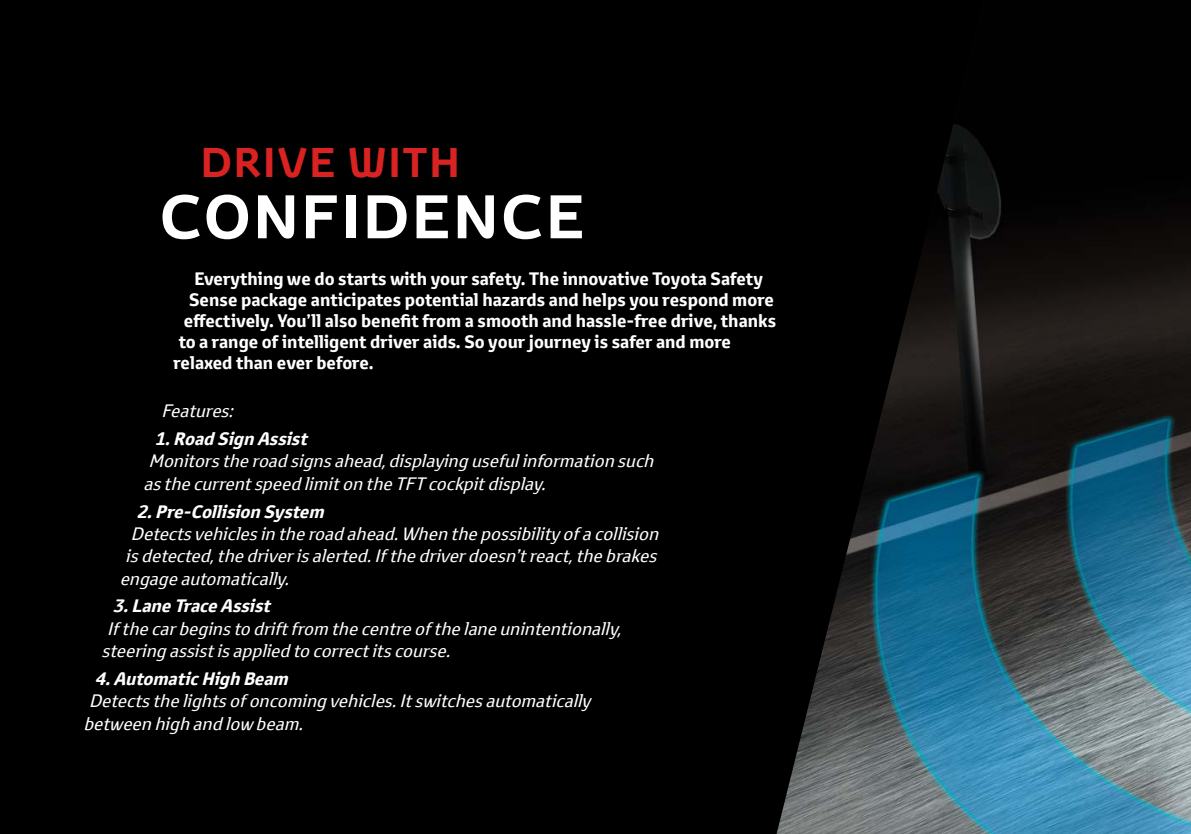
<style>
.page{position:relative;width:1191px;height:834px;background:#fff}
.page>*{position:absolute;margin:0;border:0;box-sizing:border-box;transform-origin:0 0}
.t1{font:700 59.5px "Toyota Display";letter-spacing:.06em;color:#fff}
.t2{font:700 40.25px "Toyota Display";letter-spacing:.06em;color:#d82322}
.t3{font:italic 17.5px/22.4px "Toyota Text";color:#fff}
.t4{font:700 17.5px "Toyota Text";color:#fff}
.t5{font:italic 700 17.5px "Toyota Text";color:#fff}
</style>
<div class="page">
<div style="left:0;top:0;width:1191px;height:833px;background:#000"></div>
<img style="left:777px;top:124px;width:414px;height:709px">
<h2 class="t2" style="left:201px;top:142px;width:260px">DRIVE WITH</h2>
<h1 class="t1" style="left:160px;top:186px;width:425px">CONFIDENCE</h1>
<p class="t4" style="left:194px;top:267px;width:570px">Everything we do starts with your safety. The innovative Toyota Safety</p>
<p class="t4" style="left:189px;top:288px;width:586px">Sense package anticipates potential hazards and helps you respond more</p>
<p class="t4" style="left:184px;top:309px;width:594px">effectively. You’ll also benefit from a smooth and hassle-free drive, thanks</p>
<p class="t4" style="left:179px;top:330px;width:554px">to a range of intelligent driver aids. So your journey is safer and more</p>
<p class="t4" style="left:173px;top:351px;width:202px">relaxed than ever before.</p>
<p class="t3" style="left:161px;top:399px;width:79px">Features:</p>
<p class="t5" style="left:154px;top:427px;width:160px">1.RoadSignAssist</p>
<p class="t3" style="left:143px;top:449px;width:517px;text-indent:6px">Monitorstheroadsignsahead,displayingusefulinformationsuch asthecurrentspeedlimitontheTFTcockpitdisplay.</p>
<p class="t5" style="left:136px;top:499px;width:194px">2.Pre-CollisionSystem</p>
<p class="t3" style="left:131px;top:522px;width:534px">Detectsvehiclesintheroadahead.Whenthepossibilityofacollision</p>
<p class="t3" style="left:125px;top:544px;width:538px">isdetected,thedriverisalerted.Ifthedriverdoesn’treact,thebrakes</p>
<p class="t3" style="left:120px;top:566px;width:176px">engageautomatically.</p>
<p class="t5" style="left:113px;top:594px;width:165px">3.LaneTraceAssist</p>
<p class="t3" style="left:102px;top:617px;width:526px;text-indent:6px">Ifthecarbeginstodriftfrom thecentreofthelaneunintentionally, steeringassistisappliedtocorrectitscourse.</p>
<p class="t5" style="left:95px;top:667px;width:200px">4.AutomaticHighBeam</p>
<p class="t3" style="left:83px;top:689px;width:514px;text-indent:6px">Detectsthelightsofoncomingvehicles.Itswitchesautomatically betweenhighandlow beam.</p>
</div>
